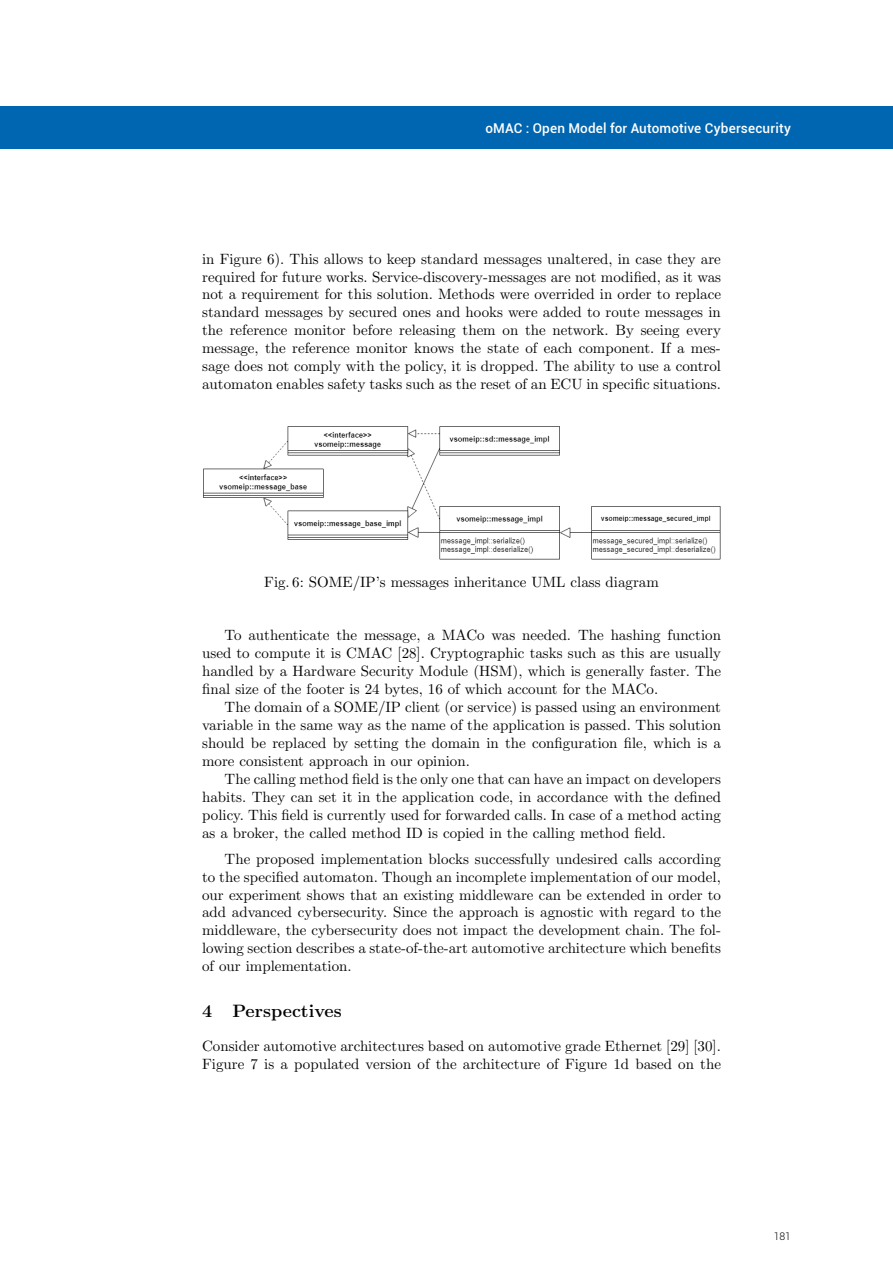
<style>
.page{position:relative;width:893px;height:1263px;background:#fff}
.page>*{position:absolute;margin:0;border:0;box-sizing:border-box;transform-origin:0 0}
.t1{font:18px "CMBX12";color:#000}
.t2{font:15px/18px "CMR10";color:#000;text-align:justify}
.t3{font:500 13.5px "Roboto";letter-spacing:.015em;color:#fff}
.t4{font:300 10.5px "Roboto";color:#000}
</style>
<div class="page">
<img style="left:203px;top:426px;width:518px;height:133px">
<div style="left:0;top:106px;width:893px;height:43px;background:#0066b1"></div>
<p class="t3" style="left:485px;top:118px;width:307px">oMAC : Open Model for Automotive Cybersecurity</p>
<p class="t2" style="left:202px;top:251px;width:520px">in Figure 6). This allows to keep standard messages unaltered, in case they are required for future works. Service-discovery-messages are not modified, as it was not a requirement for this solution. Methods were overrided in order to replace standard messages by secured ones and hooks were added to route messages in the reference monitor before releasing them on the network. By seeing every message, the reference monitor knows the state of each component. If a mes&shy;sage does not comply with the policy, it is dropped. The ability to use a control automaton enables safety tasks such as the reset of an ECU in specific situations.</p>
<p class="t2" style="left:264px;top:574px;width:396px">Fig. 6: SOME/IP’s messages inheritance UML class diagram</p>
<p class="t2" style="left:202px;top:628px;width:520px;text-indent:22px">To authenticate the message, a MACo was needed. The hashing function used to compute it is CMAC [28]. Cryptographic tasks such as this are usually handled by a Hardware Security Module (HSM), which is generally faster. The final size of the footer is 24 bytes, 16 of which account for the MACo.</p>
<p class="t2" style="left:202px;top:699px;width:520px;text-indent:22px">The domain of a SOME/IP client (or service) is passed using an environment variable in the same way as the name of the application is passed. This solution should be replaced by setting the domain in the configuration file, which is a more consistent approach in our opinion.</p>
<p class="t2" style="left:202px;top:771px;width:520px;text-indent:22px">The calling method field is the only one that can have an impact on developers habits. They can set it in the application code, in accordance with the defined policy. This field is currently used for forwarded calls. In case of a method acting as a broker, the called method ID is copied in the calling method field.</p>
<p class="t2" style="left:202px;top:851px;width:520px;text-indent:22px">The proposed implementation blocks successfully undesired calls according to the specified automaton. Though an incomplete implementation of our model, our experiment shows that an existing middleware can be extended in order to add advanced cybersecurity. Since the approach is agnostic with regard to the middleware, the cybersecurity does not impact the development chain. The fol&shy;lowing section describes a state-of-the-art automotive architecture which benefits of our implementation.</p>
<p class="t1" style="left:202px;top:1004px;width:141px">4 Perspectives</p>
<p class="t2" style="left:202px;top:1039px;width:520px">Consider automotive architectures based on automotive grade Ethernet [29] [30].<br>Figure 7 is a populated version of the architecture of Figure 1d based on the</p>
<p class="t4" style="left:774px;top:1229px;width:18px">181</p>
</div>
